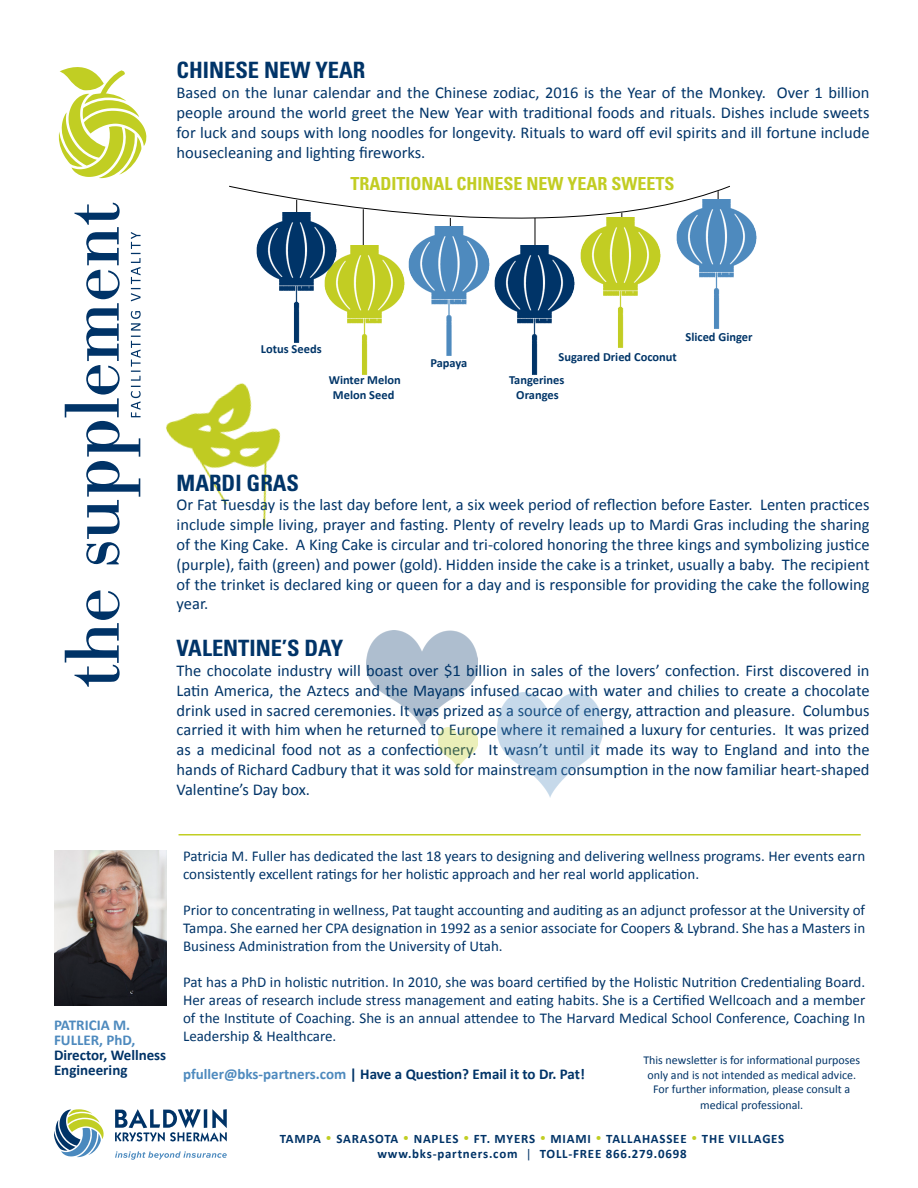
<style>
.page{position:relative;width:918px;height:1188px;background:#fff}
.page>*{position:absolute;margin:0;border:0;box-sizing:border-box;transform-origin:0 0}
.t1{font:700 condensed 22.5px "Univers LT Std";color:#003468}
.t2{font:700 condensed 18px "Univers LT Std";color:#c2cd23}
.t3{font:16.5px/19.8px "Calibri";color:#003468;text-align:justify}
.t4{font:15px/18px "Calibri";color:#003468;text-align:justify}
.t5{font:700 15px "Calibri";color:#003468}
.t6{font:700 15px/15px "Calibri";color:#003367}
.t7{font:700 12.9px/15px "Calibri";letter-spacing:.06em;color:#003367;text-align:center}
.t8{font:700 12.45px "Calibri";color:#003568}
.t9{font:12px/14.4px "Calibri";color:#003468;text-align:center}
.s1{color:#4e8abe}
.s2{font-weight:400;color:#c1ce23}
.s3{font-weight:400}
</style>
<div class="page">
<img style="left:166px;top:383px;width:115px;height:145px">
<hr style="left:179px;top:834px;width:682px;height:2px;background:#c1ce23">
<img style="left:54px;top:850px;width:112px;height:155px">
<svg style="left:59px;top:67px;width:87px;height:111px"></svg>
<svg style="left:65px;top:590px;width:55px;height:97px"></svg>
<svg style="left:65px;top:203px;width:76px;height:361px"></svg>
<svg style="left:54px;top:1109px;width:50px;height:48px"></svg>
<svg style="left:115px;top:1109px;width:112px;height:32px"></svg>
<svg style="left:115px;top:1151px;width:112px;height:9px"></svg>
<img style="left:345px;top:258px;width:57px;height:117px">
<img style="left:257px;top:258px;width:88px;height:85px">
<img style="left:402px;top:258px;width:86px;height:98px">
<svg style="left:229px;top:186px;width:501px;height:72px"></svg>
<img style="left:488px;top:245px;width:85px;height:130px">
<hr style="left:622px;top:213px;width:1px;height:38px;background:#000">
<img style="left:573px;top:218px;width:97px;height:130px">
<hr style="left:718px;top:191px;width:1px;height:38px;background:#000">
<img style="left:670px;top:199px;width:87px;height:130px">
<img style="left:366px;top:630px;width:112px;height:98px">
<img style="left:438px;top:728px;width:40px;height:41px">
<img style="left:498px;top:693px;width:105px;height:105px">
<p class="t1" style="left:177px;top:57px;width:190px">CHINESE NEW YEAR</p>
<p class="t3" style="left:177px;top:83px;width:695px">Based on the lunar calendar and the Chinese zodiac, 2016 is the Year of the Monkey. Over 1 billion people around the world greet the New Year with traditional foods and rituals. Dishes include sweets for luck and soups with long noodles for longevity. Rituals to ward off evil spirits and ill fortune include housecleaning and lighting fireworks.</p>
<p class="t2" style="left:351px;top:173px;width:326px">TRADITIONAL CHINESE NEW YEAR SWEETS</p>
<p class="t8" style="left:261px;top:341px;width:62px">Lotus Seeds</p>
<p class="t8" style="left:329px;top:372px;width:74px">Winter Melon</p>
<p class="t8" style="left:333px;top:387px;width:63px">Melon Seed</p>
<p class="t8" style="left:430px;top:355px;width:38px">Papaya</p>
<p class="t8" style="left:559px;top:349px;width:120px">Sugared Dried Coconut</p>
<p class="t8" style="left:509px;top:372px;width:57px">Tangerines</p>
<p class="t8" style="left:516px;top:387px;width:44px">Oranges</p>
<p class="t8" style="left:686px;top:329px;width:69px">Sliced Ginger</p>
<p class="t1" style="left:177px;top:469px;width:124px">MARDI GRAS</p>
<p class="t3" style="left:177px;top:495px;width:695px">Or Fat Tuesday is the last day before lent, a six week period of reflection before Easter. Lenten practices include simple living, prayer and fasting. Plenty of revelry leads up to Mardi Gras including the sharing of the King Cake. A King Cake is circular and tri-colored honoring the three kings and symbolizing justice (purple), faith (green) and power (gold). Hidden inside the cake is a trinket, usually a baby. The recipient of the trinket is declared king or queen for a day and is responsible for providing the cake the following year.</p>
<p class="t1" style="left:177px;top:634px;width:168px">VALENTINE’S DAY</p>
<p class="t3" style="left:177px;top:661px;width:695px">The chocolate industry will boast over $1 billion in sales of the lovers’ confection. First discovered in Latin America, the Aztecs and the Mayans infused cacao with water and chilies to create a chocolate drink used in sacred ceremonies. It was prized as a source of energy, attraction and pleasure. Columbus carried it with him when he returned to Europe where it remained a luxury for centuries. It was prized as a medicinal food not as a confectionery. It wasn’t until it made its way to England and into the hands of Richard Cadbury that it was sold for mainstream consumption in the now familiar heart-shaped Valentine’s Day box.</p>
<p class="t6" style="left:54px;top:1017px;width:114px"><span class="s1">PATRICIA M.<br>FULLER, PhD,<br></span>Director, Wellness<br>Engineering</p>
<p class="t4" style="left:183px;top:847px;width:684px">Patricia M. Fuller has dedicated the last 18 years to designing and delivering wellness programs. Her events earn consistently excellent ratings for her holistic approach and her real world application.</p>
<p class="t4" style="left:183px;top:901px;width:684px">Prior to concentrating in wellness, Pat taught accounting and auditing as an adjunct professor at the University of Tampa. She earned her CPA designation in 1992 as a senior associate for Coopers &amp; Lybrand. She has a Masters in Business Administration from the University of Utah.</p>
<p class="t4" style="left:183px;top:973px;width:684px">Pat has a PhD in holistic nutrition. In 2010, she was board certified by the Holistic Nutrition Credentialing Board.<br>Her areas of research include stress management and eating habits. She is a Certified Wellcoach and a member of the Institute of Coaching. She is an annual attendee to The Harvard Medical School Conference, Coaching In Leadership &amp; Healthcare.</p>
<p class="t5" style="left:183px;top:1064px;width:403px"><span class="s1">pfuller@bks-partners.com</span> | Have a Question? Email it to Dr. Pat!</p>
<p class="t9" style="left:643px;top:1053px;width:218px">This newsletter is for informational purposes only and is not intended as medical advice.<br>For further information, please consult a</p>
<p class="t9" style="left:700px;top:1098px;width:105px">medical professional.</p>
<p class="t7" style="left:280px;top:1131px;width:506px">TAMPA <span class="s2">•</span> SARASOTA <span class="s2">•</span> NAPLES <span class="s2">•</span> FT. MYERS <span class="s2">•</span> MIAMI <span class="s2">•</span> TALLAHASSEE <span class="s2">•</span> THE VILLAGES www.bks-partners.com <span class="s3">|</span> TOLL-FREE 866.279.0698</p>
</div>
